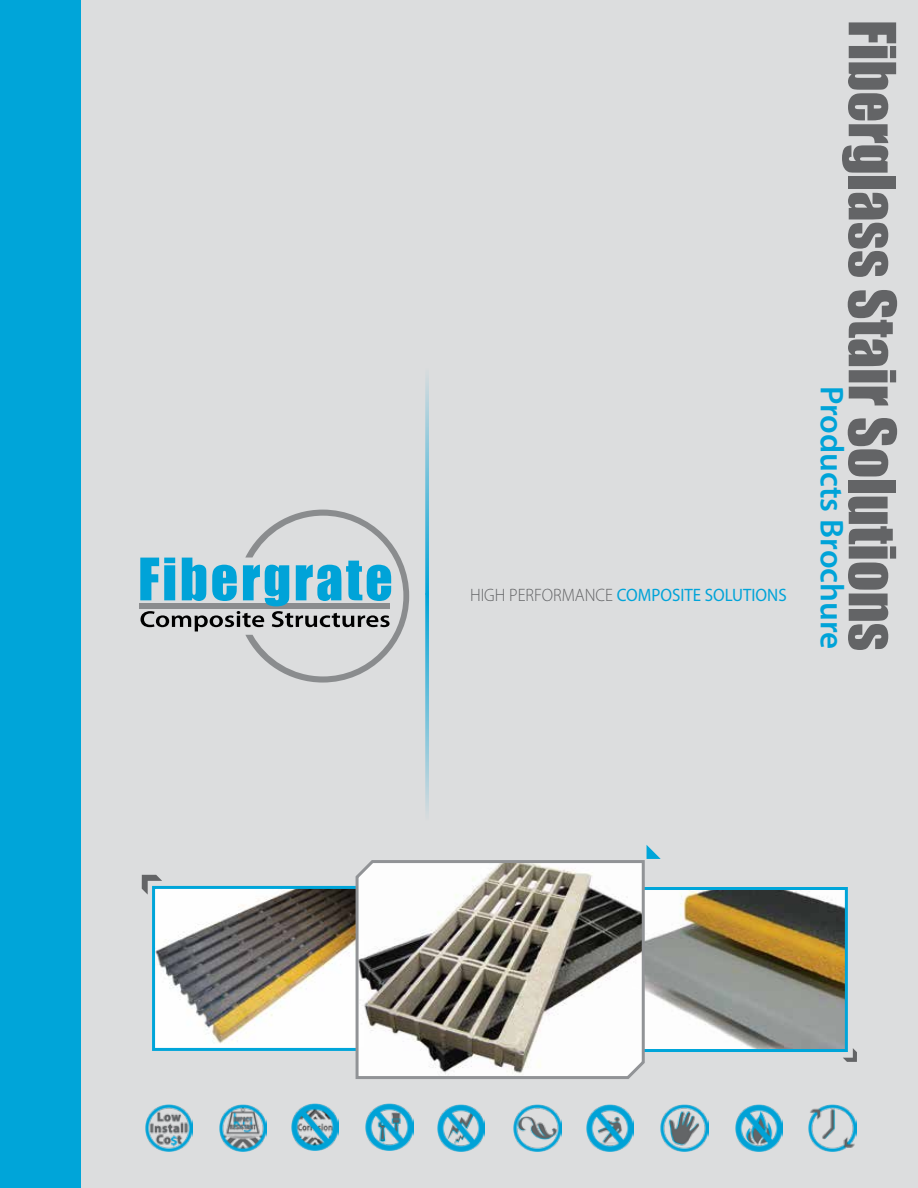
<style>
.page{position:relative;width:918px;height:1188px;background:#fff}
.page>*{position:absolute;margin:0;border:0;box-sizing:border-box;transform-origin:0 0}
.t1{font:60px "Impact";color:#636466}
.t2{font:600 33px "Myriad Pro";color:#00a3d8}
.t3{font:18px "Myriad Pro";color:#00a3d8;scale:.94 1}
.s1{font-weight:300;color:#636466}
</style>
<div class="page">
<div style="left:68px;top:0;width:850px;height:1188px;background:#dcddde"></div>
<div style="left:0;top:0;width:81px;height:1188px;background:#00a5d9"></div>
<svg style="left:425px;top:377px;width:4px;height:216px"></svg>
<svg style="left:425px;top:593px;width:4px;height:219px"></svg>
<img style="left:661px;top:1104px;width:47px;height:47px">
<img style="left:514px;top:1104px;width:47px;height:48px">
<img style="left:735px;top:1104px;width:48px;height:48px">
<img style="left:587px;top:1104px;width:47px;height:48px">
<img style="left:437px;top:1104px;width:48px;height:47px">
<img style="left:809px;top:1104px;width:47px;height:48px">
<img style="left:146px;top:1104px;width:47px;height:47px">
<img style="left:156px;top:890px;width:197px;height:157px">
<div style="left:152px;top:886px;width:215px;height:165px;border:3px solid #00a5d9"></div>
<svg style="left:142px;top:875px;width:20px;height:20px"></svg>
<svg style="left:646px;top:887px;width:211px;height:175px;background:#9a9c8d"></svg>
<svg style="left:647px;top:845px;width:14px;height:14px"></svg>
<svg style="left:353px;top:860px;width:293px;height:219px;background:#b0ada7"></svg>
<svg style="left:140px;top:510px;width:269px;height:173px"></svg>
<img style="left:291px;top:1104px;width:48px;height:47px">
<img style="left:219px;top:1104px;width:47px;height:48px">
<img style="left:366px;top:1104px;width:47px;height:47px">
<p class="t3" style="left:470px;top:583px;width:338px"><span class="s1">HIGH PERFORMANCE</span> COMPOSITE SOLUTIONS</p>
<h1 class="t1" style="left:919px;top:20px;width:633px;rotate:90deg">Fiberglass Stair Solutions</h1>
<h2 class="t2" style="left:853px;top:386px;width:265px;rotate:90deg">Products Brochure</h2>
</div>
